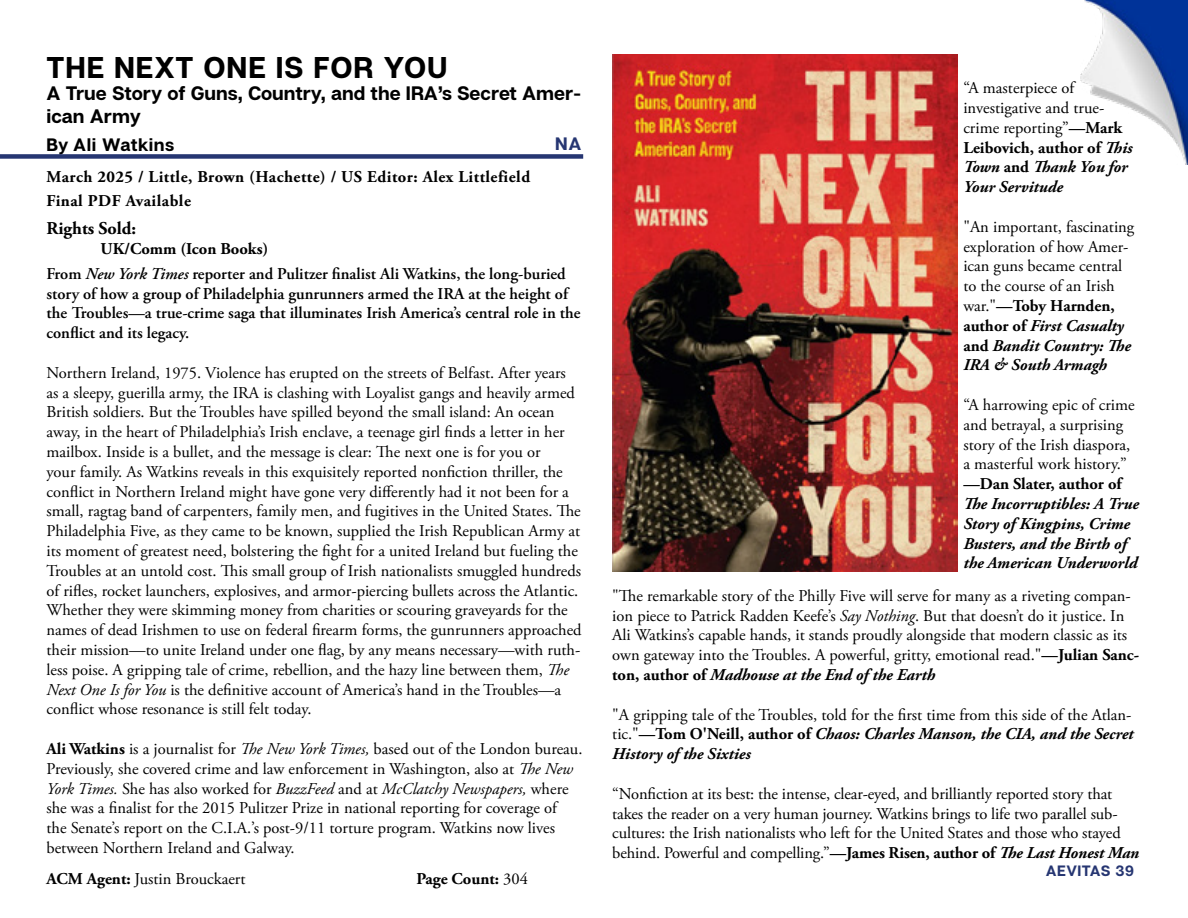
<style>
.page{position:relative;width:1188px;height:918px;background:#fff}
.page>*{position:absolute;margin:0;border:0;box-sizing:border-box;transform-origin:0 0}
.t1{font:700 30px "Articulat C Fv 2";letter-spacing:.03em;color:#000}
.t2{font:700 19.5px/22.5px "Articulat C Fv 2";color:#000}
.t3{font:700 18px "Articulat C Fv 2";letter-spacing:.03em;color:#000}
.t4{font:700 18px "Adobe Garamond Pro";color:#000}
.t5{font:700 18px "Articulat C Fv 2";color:#263672}
.t6{font:16.5px/19.8px "Adobe Garamond Pro";color:#000}
.t7{font:600 16.5px/19.8px "Adobe Garamond Pro";color:#000}
.t8{font:italic 700 16.5px/19.8px "Adobe Garamond Pro";color:#000}
.t9{font:700 16.5px/24px "Adobe Garamond Pro";letter-spacing:.03em;color:#000}
.t10{font:700 16.5px "Adobe Garamond Pro";color:#000}
.t11{font:700 15px "Articulat C Fv 2";letter-spacing:.03em;color:#263672}
.s1{font-style:italic}
.s2{font-weight:700}
.s3{font-weight:400}
.s4{font-weight:700;font-style:italic}
</style>
<div class="page">
<img style="left:1080px;top:0;width:108px;height:164px">
<div style="left:0;top:154px;width:583px;height:5px;background:#263672"></div>
<img style="left:612px;top:54px;width:346px;height:517px">
<h1 class="t1" style="left:46px;top:49px;width:403px">THE NEXT ONE IS FOR YOU</h1>
<p class="t2" style="left:46px;top:84px;width:536px">A True Story of Guns, Country, and the IRA’s Secret Amer&shy;ican Army</p>
<p class="t3" style="left:46px;top:134px;width:129px">By Ali Watkins</p>
<p class="t9" style="left:46px;top:165px;width:485px">March 2025 / Little, Brown (Hachette) / US Editor: Alex Littlefield<br>Final PDF Available</p>
<p class="t5" style="left:555px;top:133px;width:28px">NA</p>
<p class="t4" style="left:46px;top:218px;width:91px">Rights Sold:</p>
<p class="t10" style="left:101px;top:239px;width:169px">UK/Comm (Icon Books)</p>
<p class="t7" style="left:46px;top:264px;width:536px">From <span class="s1">New York Times</span> reporter and Pulitzer finalist Ali Watkins, the long-buried story of how a group of Philadelphia gunrunners armed the IRA at the height of the Troubles—a true-crime saga that illuminates Irish America’s central role in the conflict and its legacy.</p>
<p class="t6" style="left:46px;top:363px;width:537px">Northern Ireland, 1975. Violence has erupted on the streets of Belfast. After years as a sleepy, guerilla army, the IRA is clashing with Loyalist gangs and heavily armed British soldiers. But the Troubles have spilled beyond the small island: An ocean away, in the heart of Philadelphia’s Irish enclave, a teenage girl finds a letter in her mailbox. Inside is a bullet, and the message is clear: The next one is for you or<br>your family. As Watkins reveals in this exquisitely reported nonfiction thriller, the conflict in Northern Ireland might have gone very differently had it not been for a small, ragtag band of carpenters, family men, and fugitives in the United States. The Philadelphia Five, as they came to be known, supplied the Irish Republican Army at its moment of greatest need, bolstering the fight for a united Ireland but fueling the Troubles at an untold cost. This small group of Irish nationalists smuggled hundreds of rifles, rocket launchers, explosives, and armor-piercing bullets across the Atlantic.<br>Whether they were skimming money from charities or scouring graveyards for the names of dead Irishmen to use on federal firearm forms, the gunrunners approached their mission—to unite Ireland under one flag, by any means necessary—with ruth&shy;less poise. A gripping tale of crime, rebellion, and the hazy line between them, <span class="s1">The Next One Is for You</span> is the definitive account of America’s hand in the Troubles—a conflict whose resonance is still felt today.</p>
<p class="t6" style="left:46px;top:739px;width:538px"><span class="s2">Ali Watkins</span> is a journalist for <span class="s1">The New York Times,</span> based out of the London bureau.<br>Previously, she covered crime and law enforcement in Washington, also at <span class="s1">The New York Times.</span> She has also worked for <span class="s1">BuzzFeed</span> and at <span class="s1">McClatchy Newspapers,</span> where she was a finalist for the 2015 Pulitzer Prize in national reporting for coverage of<br>the Senate’s report on the C.I.A.’s post-9/11 torture program. Watkins now lives between Northern Ireland and Galway.</p>
<p class="t6" style="left:46px;top:869px;width:201px"><span class="s2">ACM Agent:</span> Justin Brouckaert</p>
<p class="t10" style="left:416px;top:869px;width:113px">Page Count: <span class="s3">304</span></p>
<p class="t6" style="left:963px;top:79px;width:171px">“A masterpiece of investigative and true&shy;crime reporting”<span class="s2">—Mark<br>Leibovich, author of</span> <span class="s4">This<br>Town</span> <span class="s2">and</span> <span class="s4">Thank You for<br>Your Servitude</span></p>
<p class="t6" style="left:963px;top:217px;width:172px">"An important, fascinating exploration of how Amer&shy;ican guns became central to the course of an Irish war."<span class="s2">—Toby Harnden, author of</span> <span class="s4">First Casualty </span><span class="s2">and</span> <span class="s4">Bandit Country: The<br>IRA &amp; South Armagh</span></p>
<p class="t6" style="left:963px;top:396px;width:173px">“A harrowing epic of crime and betrayal, a surprising story of the Irish diaspora, a masterful work history.”</p>
<p class="t10" style="left:963px;top:474px;width:160px">—Dan Slater, author of</p>
<p class="t8" style="left:963px;top:494px;width:177px">The Incorruptibles: A True<br>Story of Kingpins, Crime<br>Busters, and the Birth of the American Underworld</p>
<p class="t6" style="left:612px;top:586px;width:528px">"The remarkable story of the Philly Five will serve for many as a riveting compan&shy;ion piece to Patrick Radden Keefe’s <span class="s1">Say Nothing</span>. But that doesn’t do it justice. In Ali Watkins’s capable hands, it stands proudly alongside that modern classic as its own gateway into the Troubles. A powerful, gritty, emotional read."<span class="s2">—Julian Sanc&shy;ton, author of</span> <span class="s4">Madhouse at the End of the Earth</span></p>
<p class="t6" style="left:612px;top:705px;width:523px">"A gripping tale of the Troubles, told for the first time from this side of the Atlan&shy;tic."<span class="s2">—Tom O'Neill, author of</span> <span class="s4">Chaos: Charles Manson, the CIA, and the Secret<br>History of the Sixties</span></p>
<p class="t6" style="left:612px;top:784px;width:528px">“Nonfiction at its best: the intense, clear-eyed, and brilliantly reported story that takes the reader on a very human journey. Watkins brings to life two parallel sub&shy;cultures: the Irish nationalists who left for the United States and those who stayed behind. Powerful and compelling.”<span class="s2">—James Risen, author of</span> <span class="s4">The Last Honest Man</span></p>
<p class="t11" style="left:1046px;top:862px;width:90px">AEVITAS 39</p>
</div>
